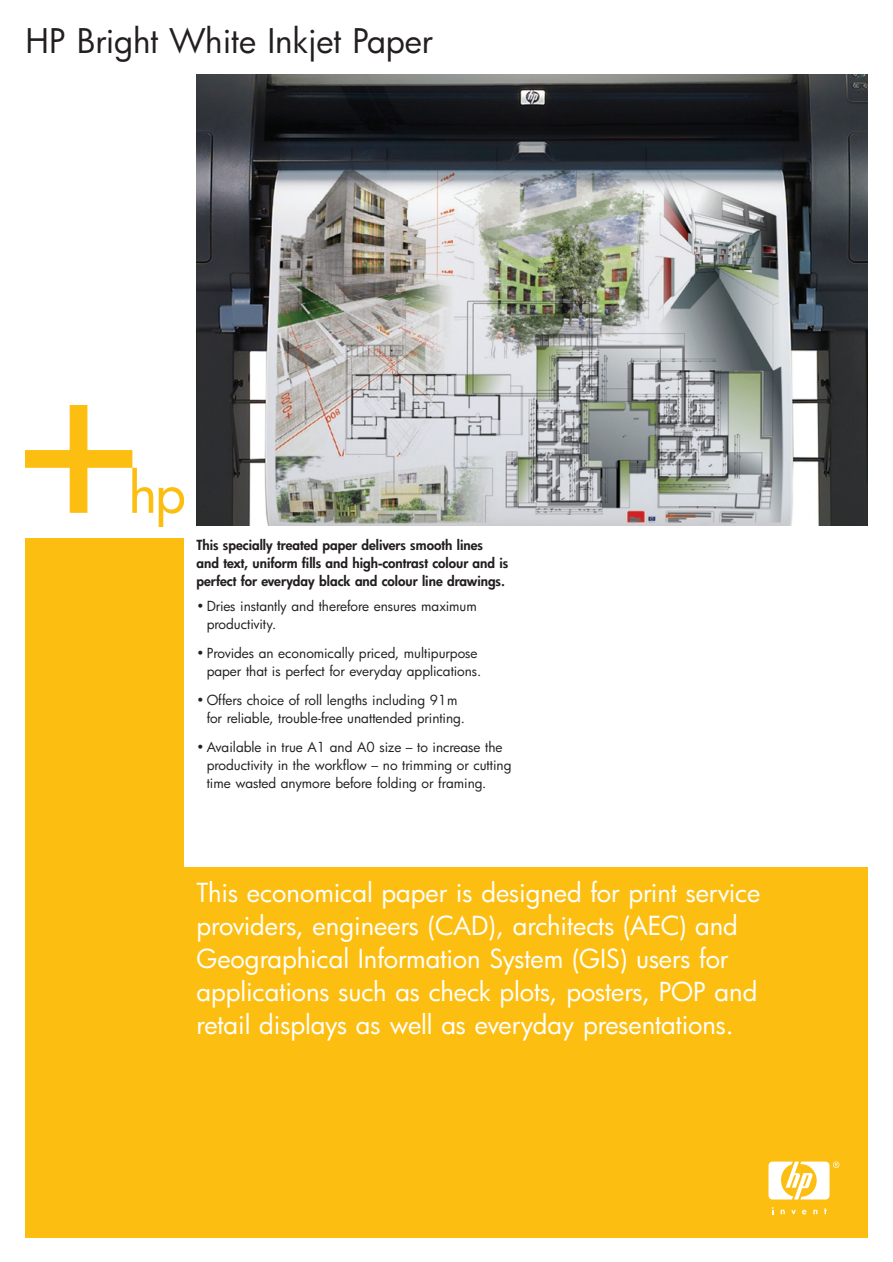
<style>
.page{position:relative;width:893px;height:1262px;background:#fff}
.page>*{position:absolute;margin:0;border:0;box-sizing:border-box;transform-origin:0 0}
.t1{font:33px "Futura";color:#231f20}
.t2{font:25.5px/33px "Futura";color:#fff}
.t3{font:13.5px/18px "Futura";color:#231f20}
.t4{font:800 13.5px/18px "Futura";color:#231f20}
</style>
<div class="page">
<img style="left:196px;top:75px;width:671px;height:451px">
<div style="left:26px;top:538px;width:158px;height:383px;background:#fdbe12"></div>
<div style="left:26px;top:867px;width:841px;height:370px;background:#fdbe12"></div>
<img style="left:26px;top:405px;width:157px;height:121px">
<svg style="left:791px;top:1209px;width:4px;height:5px"></svg>
<svg style="left:780px;top:1209px;width:4px;height:5px"></svg>
<svg style="left:813px;top:1209px;width:4px;height:5px"></svg>
<svg style="left:824px;top:1208px;width:2px;height:6px"></svg>
<svg style="left:802px;top:1209px;width:4px;height:5px"></svg>
<svg style="left:768px;top:1161px;width:71px;height:38px"></svg>
<h1 class="t1" style="left:26px;top:25px;width:409px">HP Bright White Inkjet Paper</h1>
<p class="t4" style="left:196px;top:536px;width:313px">This specially treated paper delivers smooth lines and text, uniform fills and high-contrast colour and is perfect for everyday black and colour line drawings.</p>
<p class="t3" style="left:207px;top:598px;width:271px;text-indent:-10px">• Dries instantly and therefore ensures maximum productivity.</p>
<p class="t3" style="left:196px;top:645px;width:286px;text-align:right">• Provides an economically priced, multipurpose paper that is perfect for everyday applications.</p>
<p class="t3" style="left:207px;top:692px;width:260px;text-indent:-10px">• Offers choice of roll lengths including 91m for reliable, trouble-free unattended printing.</p>
<p class="t3" style="left:207px;top:738px;width:306px;text-indent:-10px">• Available in true A1 and A0 size – to increase the productivity in the workflow – no trimming or cutting time wasted anymore before folding or framing.</p>
<p class="t2" style="left:196px;top:877px;width:565px">This economical paper is designed for print service providers, engineers (CAD), architects (AEC) and Geographical Information System (GIS) users for applications such as check plots, posters, POP and retail displays as well as everyday presentations.</p>
</div>
